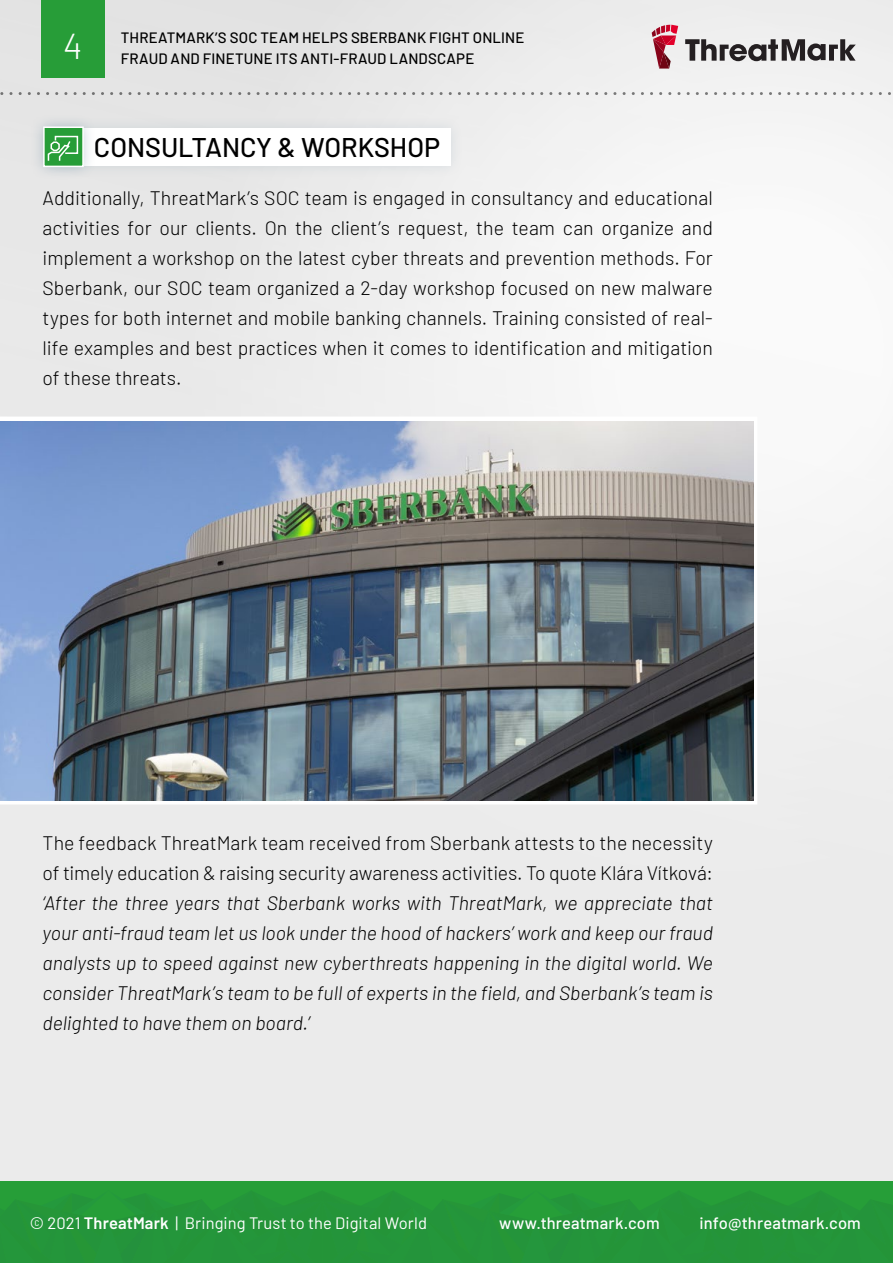
<style>
.page{position:relative;width:893px;height:1263px;background:#fff}
.page>*{position:absolute;margin:0;border:0;box-sizing:border-box;transform-origin:0 0}
.t1{font:300 36px "Barlow";color:#fff}
.t2{font:500 27px "Barlow";letter-spacing:-.005em;color:#000}
.t3{font:300 19.5px/30px "Barlow";color:#000;text-align:justify}
.t4{font:italic 300 19.5px/30px "Barlow";color:#000;text-align:justify}
.t5{font:16.5px "Barlow";letter-spacing:.005em;color:#fff}
.t6{font:500 16.5px "Barlow";letter-spacing:.01em;color:#fff}
.t7{font:500 15px "Barlow";letter-spacing:.015em;color:#000}
.s1{font-weight:600}
</style>
<div class="page">
<div style="left:0;top:805px;width:618px;height:377px;background:#ebebeb"></div>
<img style="left:618px;top:0;width:275px;height:1182px">
<img style="left:0;top:0;width:620px;height:416px">
<svg style="left:0;top:416px;width:757px;height:388px"></svg>
<div style="left:0;top:1182px;width:893px;height:81px;background:#249638"></div>
<img style="left:0;top:421px;width:753px;height:379px">
<div style="left:39px;top:116px;width:424px;height:62px;background:#e4e4e5"></div>
<div style="left:52px;top:128px;width:399px;height:37px;background:#fff"></div>
<div style="left:31px;top:114px;width:66px;height:66px;background:#7190a6;opacity:.4"></div>
<div style="left:43px;top:126px;width:41px;height:41px;background:#279d38;border:2px solid #fff"></div>
<svg style="left:47px;top:135px;width:32px;height:26px"></svg>
<svg style="left:0;top:92px;width:893px;height:3px"></svg>
<div style="left:41px;top:0;width:64px;height:77px;background:#279d38"></div>
<svg style="left:685px;top:39px;width:171px;height:22px"></svg>
<svg style="left:652px;top:25px;width:26px;height:44px"></svg>
<h1 class="t1" style="left:63px;top:20px;width:21px">4</h1>
<p class="t7" style="left:121px;top:27px;width:405px">THREATMARK’S SOC TEAM HELPS SBERBANK FIGHT ONLINE</p>
<p class="t7" style="left:121px;top:48px;width:355px">FRAUD AND FINETUNE ITS ANTI-FRAUD LANDSCAPE</p>
<h2 class="t2" style="left:94px;top:127px;width:348px">CONSULTANCY &amp; WORKSHOP</h2>
<p class="t3" style="left:43px;top:182px;width:672px">Additionally, ThreatMark’s SOC team is engaged in consultancy and educational activities for our clients. On the client’s request, the team can organize and implement a workshop on the latest cyber threats and prevention methods. For Sberbank, our SOC team organized a 2-day workshop focused on new malware types for both internet and mobile banking channels. Training consisted of real&shy;life examples and best practices when it comes to identification and mitigation of these threats.</p>
<p class="t3" style="left:43px;top:827px;width:672px">The feedback ThreatMark team received from Sberbank attests to the necessity of timely education &amp; raising security awareness activities. To quote Klára Vítková:</p>
<p class="t4" style="left:43px;top:887px;width:672px">‘After the three years that Sberbank works with ThreatMark, we appreciate that your anti-fraud team let us look under the hood of hackers’ work and keep our fraud analysts up to speed against new cyberthreats happening in the digital world. We consider ThreatMark’s team to be full of experts in the field, and Sberbank’s team is delighted to have them on board.’</p>
<p class="t5" style="left:30px;top:1211px;width:399px">© 2021 <span class="s1">ThreatMark</span> | Bringing Trust to the Digital World</p>
<p class="t6" style="left:499px;top:1211px;width:162px">www.threatmark.com</p>
<p class="t6" style="left:699px;top:1211px;width:163px">info@threatmark.com</p>
</div>
